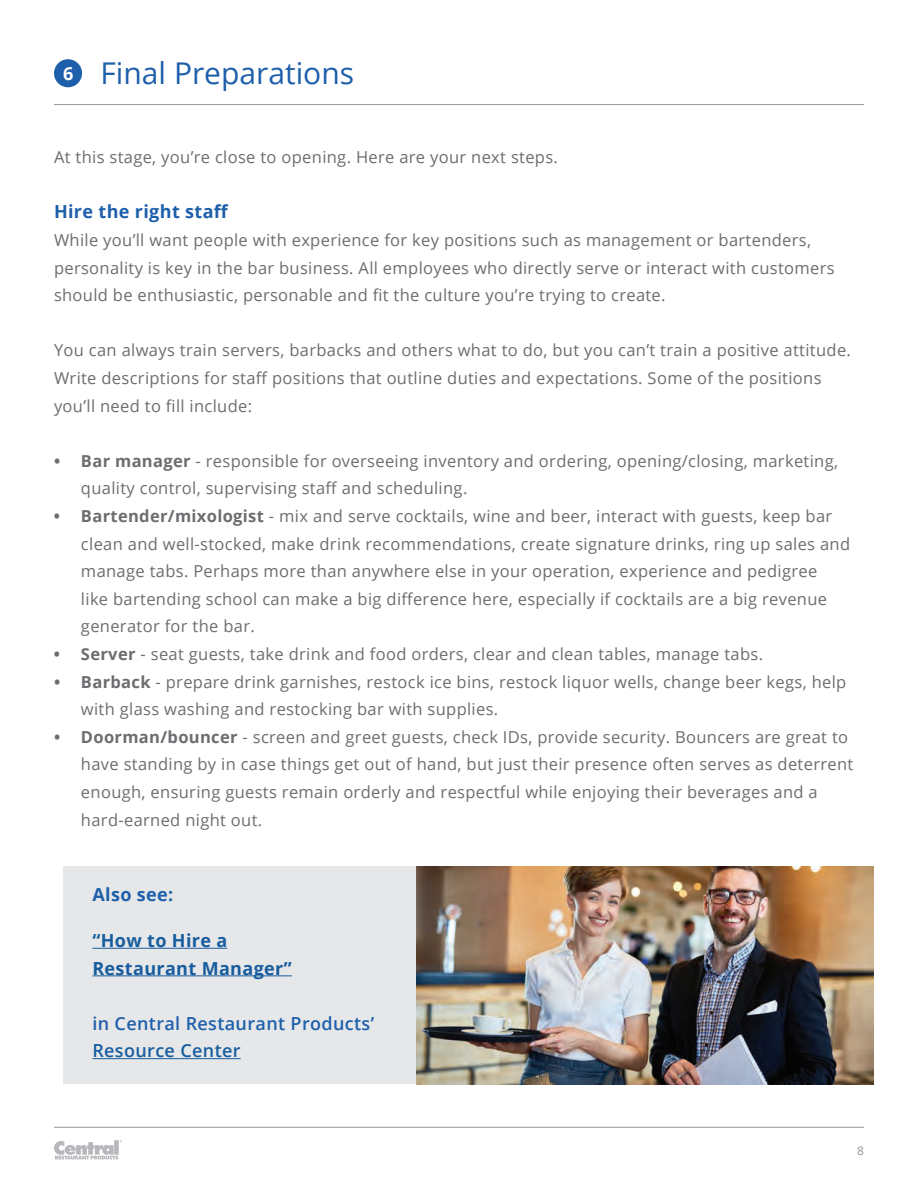
<style>
.page{position:relative;width:918px;height:1188px;background:#fff}
.page>*{position:absolute;margin:0;border:0;box-sizing:border-box;transform-origin:0 0}
.t1{font:30px "Open Sans";color:#1e5fab}
.t2{font:700 18px/27.6px "Open Sans";letter-spacing:.02em;color:#175d9e}
.t3{font:600 18px "Open Sans";letter-spacing:.02em;color:#1e5fab}
.t4{font:700 18px "Open Sans";letter-spacing:.02em;color:#1e5fab}
.t5{font:600 18px "Open Sans";letter-spacing:.02em;color:#175d9e}
.t6{font:700 18px "Open Sans";color:#fff}
.t7{font:16.5px/27.6px "Open Sans";letter-spacing:.02em;color:#6c6d70}
.t8{font:12px "Open Sans";color:#939598}
.s1{font-weight:700}
</style>
<div class="page">
<svg style="left:54px;top:1140px;width:68px;height:20px"></svg>
<hr style="left:54px;top:1127px;width:810px;height:1px;background:#939598">
<hr style="left:54px;top:104px;width:810px;height:1px;background:#939598">
<div style="left:54px;top:59px;width:28px;height:28px;background:#1e5fab;border-radius:50%"></div>
<div style="left:63px;top:867px;width:810px;height:217px;background:#e6e7e9"></div>
<hr style="left:92px;top:948px;width:135px;height:1px;background:#175d9e">
<hr style="left:92px;top:975px;width:200px;height:1px;background:#175d9e">
<hr style="left:92px;top:1058px;width:149px;height:1px;background:#175d9e">
<img style="left:416px;top:867px;width:457px;height:217px">
<p class="t6" style="left:63px;top:60px;width:12px">6</p>
<h1 class="t1" style="left:100px;top:53px;width:255px">Final Preparations</h1>
<p class="t7" style="left:54px;top:143px;width:506px">At this stage, you’re close to opening. Here are your next steps.</p>
<p class="t4" style="left:54px;top:199px;width:176px">Hire the right staff</p>
<p class="t7" style="left:54px;top:226px;width:782px">While you’ll want people with experience for key positions such as management or bartenders, personality is key in the bar business. All employees who directly serve or interact with customers should be enthusiastic, personable and fit the culture you’re trying to create.</p>
<p class="t7" style="left:54px;top:336px;width:798px">You can always train servers, barbacks and others what to do, but you can’t train a positive attitude.<br>Write descriptions for staff positions that outline duties and expectations. Some of the positions you’ll need to fill include:</p>
<p class="t7" style="left:81px;top:447px;width:759px;text-indent:-27px"><span class="s1">• Bar manager</span> - responsible for overseeing inventory and ordering, opening/closing, marketing, quality control, supervising staff and scheduling.</p>
<p class="t7" style="left:81px;top:502px;width:771px;text-indent:-27px"><span class="s1">• Bartender/mixologist</span> - mix and serve cocktails, wine and beer, interact with guests, keep bar clean and well-stocked, make drink recommendations, create signature drinks, ring up sales and manage tabs. Perhaps more than anywhere else in your operation, experience and pedigree<br>like bartending school can make a big difference here, especially if cocktails are a big revenue generator for the bar.</p>
<p class="t7" style="left:54px;top:640px;width:711px"><span class="s1">• Server</span> - seat guests, take drink and food orders, clear and clean tables, manage tabs.</p>
<p class="t7" style="left:81px;top:667px;width:767px;text-indent:-27px"><span class="s1">• Barback</span> - prepare drink garnishes, restock ice bins, restock liquor wells, change beer kegs, help with glass washing and restocking bar with supplies.</p>
<p class="t7" style="left:81px;top:723px;width:774px;text-indent:-27px"><span class="s1">• Doorman/bouncer</span> - screen and greet guests, check IDs, provide security. Bouncers are great to have standing by in case things get out of hand, but just their presence often serves as deterrent enough, ensuring guests remain orderly and respectful while enjoying their beverages and a hard-earned night out.</p>
<p class="t4" style="left:92px;top:881px;width:82px">Also see:</p>
<p class="t2" style="left:92px;top:926px;width:201px">“How to Hire a<br>Restaurant Manager”</p>
<p class="t3" style="left:92px;top:1011px;width:283px">in Central Restaurant Products’</p>
<p class="t5" style="left:92px;top:1038px;width:150px">Resource Center</p>
<p class="t8" style="left:857px;top:1143px;width:8px">8</p>
</div>
